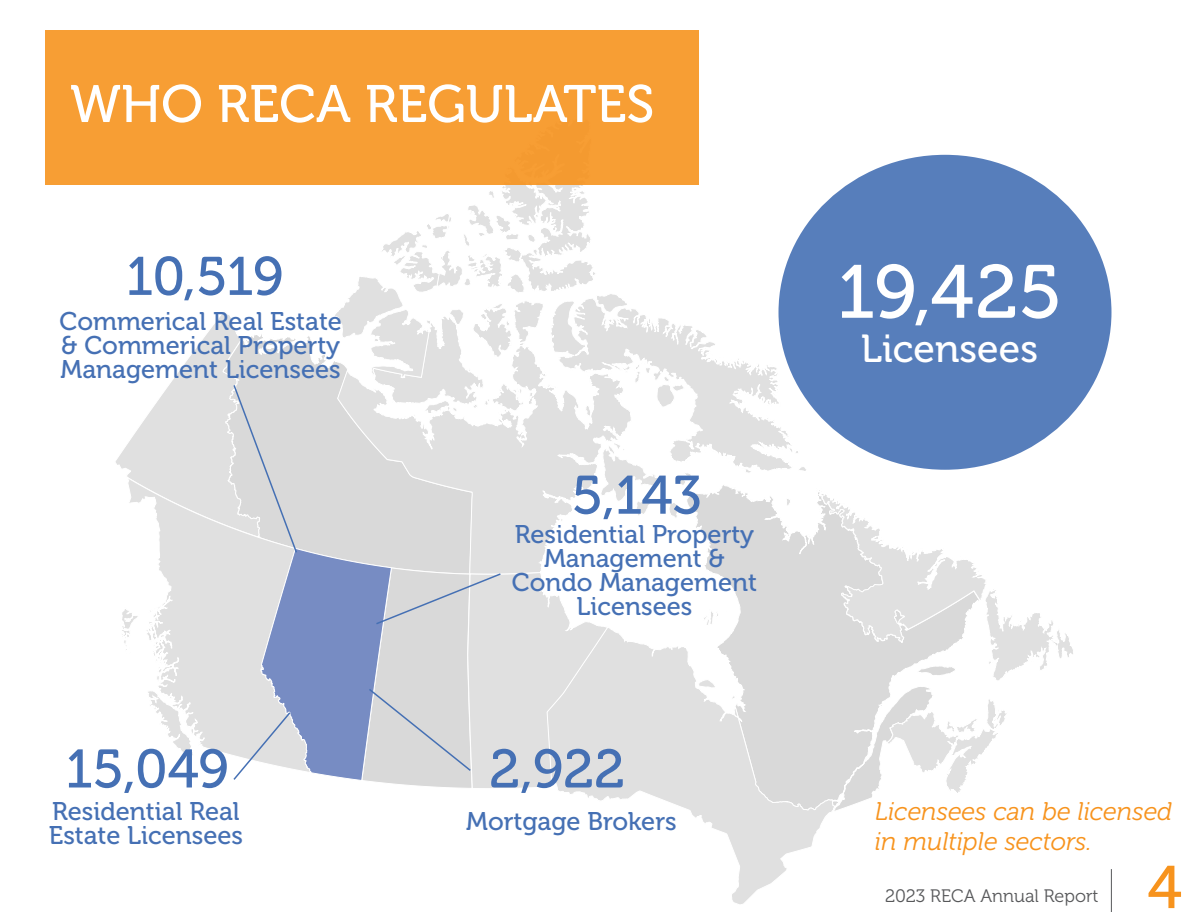
<style>
.page{position:relative;width:1188px;height:918px;background:#fff}
.page>*{position:absolute;margin:0;border:0;box-sizing:border-box;transform-origin:0 0}
.t1{font:75px "Museo 500";color:#fff}
.t2{font:60px "Museo 500";color:#f7931d}
.t3{font:54px "Museo 500";letter-spacing:-.01em;color:#4570b4}
.t4{font:52.5px "Museo 500";color:#fff}
.t5{font:39px "Museo 500";color:#fff}
.t6{font:25.5px/24px "Museo 500";color:#4570b4;text-align:justify}
.t7{font:italic 25.5px/30.6px "Museo 300";color:#f7931d}
.t8{font:18px "Museo 300";color:#57585a}
</style>
<div class="page">
<hr style="left:1111px;top:869px;width:1px;height:43px;background:#57585a">
<svg style="left:808px;top:534px;width:125px;height:276px"></svg>
<svg style="left:695px;top:622px;width:141px;height:282px"></svg>
<svg style="left:489px;top:185px;width:319px;height:519px"></svg>
<svg style="left:816px;top:490px;width:257px;height:196px"></svg>
<svg style="left:886px;top:697px;width:121px;height:102px"></svg>
<div style="left:778px;top:155px;width:334px;height:315px;background:#577ebb;border-radius:50%"></div>
<div style="left:45px;top:30px;width:654px;height:155px;background:#f79e34"></div>
<svg style="left:116px;top:205px;width:677px;height:612px"></svg>
<p class="t4" style="left:70px;top:75px;width:586px">WHO RECA REGULATES</p>
<p class="t3" style="left:126px;top:247px;width:159px">10,519</p>
<p class="t6" style="left:60px;top:309px;width:284px">Commerical Real Estate &amp; Commerical Property Management Licensees</p>
<p class="t3" style="left:65px;top:739px;width:165px">15,049</p>
<p class="t6" style="left:49px;top:799px;width:196px">Residential Real<br>Estate Licensees</p>
<p class="t3" style="left:572px;top:466px;width:132px">5,143</p>
<p class="t6" style="left:512px;top:522px;width:247px;text-align:center">Residential Property<br>Management &amp;<br>Condo Management<br>Licensees</p>
<p class="t3" style="left:489px;top:739px;width:137px">2,922</p>
<p class="t6" style="left:466px;top:810px;width:212px">Mortgage Brokers</p>
<p class="t1" style="left:837px;top:251px;width:226px">19,425</p>
<p class="t5" style="left:861px;top:327px;width:179px">Licensees</p>
<p class="t7" style="left:875px;top:796px;width:299px">Licensees can be licensed in multiple sectors.</p>
<p class="t8" style="left:885px;top:886px;width:215px">2023 RECA Annual Report</p>
<h2 class="t2" style="left:1148px;top:855px;width:36px">4</h2>
</div>
